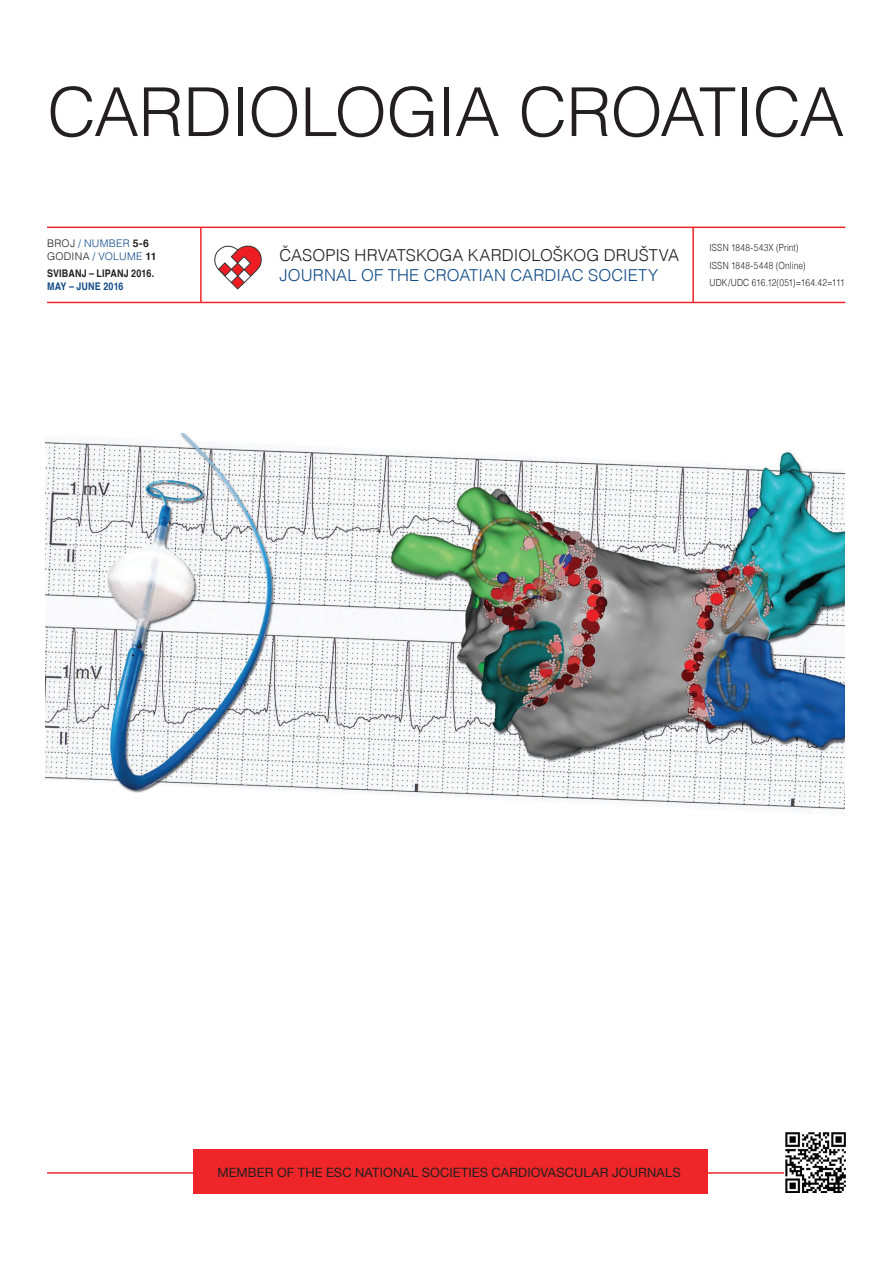
<style>
.page{position:relative;width:893px;height:1263px;background:#fff}
.page>*{position:absolute;margin:0;border:0;box-sizing:border-box;transform-origin:0 0}
.t1{font:300 67.5px "Helvetica";letter-spacing:-.02em;color:#231f20}
.t2{font:300 16.5px "Helvetica";letter-spacing:.005em;color:#231f20}
.t3{font:300 16.5px "Helvetica";letter-spacing:.005em;color:#124c87}
.t4{font:12.75px "Helvetica Neue";letter-spacing:.01em;color:#231f20}
.t5{font:300 10.5px/12.8px "Helvetica";letter-spacing:.025em;color:#124c87}
.t6{font:700 10.5px "Helvetica";letter-spacing:.02em;color:#231f20;scale:.85 1}
.t7{font:700 10.5px "Helvetica";letter-spacing:.02em;color:#124c87;scale:.85 1}
.t8{font:300 9.9px/17.4px "Helvetica";letter-spacing:.025em;color:#231f20;scale:.85 1}
.s1{color:#231f20}
.s2{font-weight:700;color:#231f20}
</style>
<div class="page">
<img style="left:214px;top:245px;width:48px;height:45px">
<hr style="left:47px;top:227px;width:798px;height:1px;background:#ee2629">
<hr style="left:47px;top:302px;width:798px;height:1px;background:#ee2629">
<hr style="left:200px;top:227px;width:2px;height:76px;background:#ee2629">
<hr style="left:692px;top:227px;width:2px;height:76px;background:#ee2629">
<img style="left:46px;top:434px;width:799px;height:381px">
<hr style="left:47px;top:1172px;width:798px;height:2px;background:#ee2629">
<div style="left:193px;top:1149px;width:514px;height:44px;background:#ee2629"></div>
<img style="left:784px;top:1132px;width:62px;height:61px">
<h1 class="t1" style="left:47px;top:55px;width:798px">CARDIOLOGIA CROATICA</h1>
<p class="t5" style="left:47px;top:236px;width:111px"><span class="s1">BROJ</span> / NUMBER <span class="s2">5-6<br></span><span class="s1">GODINA</span> / VOLUME <span class="s2">11</span></p>
<h2 class="t2" style="left:280px;top:241px;width:401px">ČASOPIS HRVATSKOGA KARDIOLOŠKOG DRUŠTVA</h2>
<p class="t6" style="left:47px;top:265px;width:128px">SVIBANJ – LIPANJ 2016.</p>
<h2 class="t3" style="left:280px;top:261px;width:380px">JOURNAL OF THE CROATIAN CARDIAC SOCIETY</h2>
<p class="t7" style="left:47px;top:278px;width:91px">MAY – JUNE 2016</p>
<p class="t8" style="left:709px;top:238px;width:161px">ISSN 1848-543X (Print)<br>ISSN 1848-5448 (Online)<br>UDK/UDC 616.12(051)=164.42=111</p>
<p class="t4" style="left:217px;top:1164px;width:465px">MEMBER OF THE ESC NATIONAL SOCIETIES CARDIOVASCULAR JOURNALS</p>
</div>
